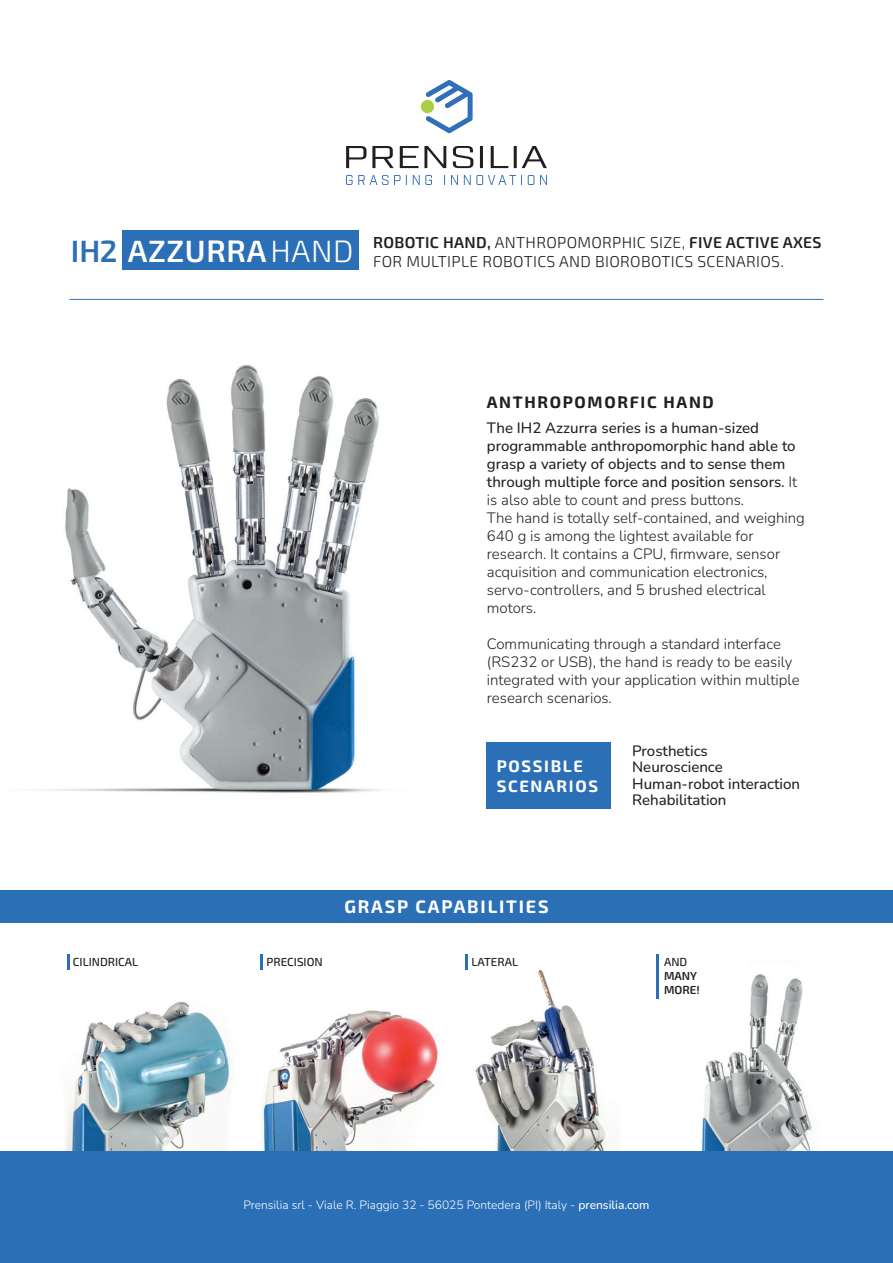
<style>
.page{position:relative;width:893px;height:1263px;background:#fff}
.page>*{position:absolute;margin:0;border:0;box-sizing:border-box;transform-origin:0 0}
.t1{font:600 30.75px "Exo 2";color:#2b6fb7}
.t2{font:700 18px "Exo 2";letter-spacing:.1em;color:#fff}
.t3{font:700 16.5px "Exo 2";letter-spacing:.1em;color:#231f20}
.t4{font:700 16.5px/19.8px "Exo 2";letter-spacing:.1em;color:#fff}
.t5{font:300 15.75px/18.9px "Exo 2";letter-spacing:.02em;color:#231f20}
.t6{font:300 15px/18px "Nunito";color:#231f20}
.t7{font:500 15px/16.5px "Nunito";color:#231f20}
.t8{font:300 12px "Nunito";color:#fff}
.t9{font:500 11.7px "Exo 2";color:#231f20}
.t10{font:600 11.7px/14px "Exo 2";color:#231f20}
.s1{font-weight:600}
.s2{font-weight:500}
</style>
<div class="page">
<img style="left:41px;top:298px;width:404px;height:495px">
<hr style="left:70px;top:299px;width:753px;height:1px;background:#366fb7">
<div style="left:122px;top:230px;width:237px;height:40px;background:#2b6fb7"></div>
<div style="left:487px;top:743px;width:124px;height:66px;background:#2b6fb7"></div>
<div style="left:0;top:890px;width:893px;height:33px;background:#2b6fb7"></div>
<img style="left:253px;top:964px;width:188px;height:188px">
<img style="left:452px;top:964px;width:188px;height:188px">
<img style="left:651px;top:960px;width:188px;height:192px">
<img style="left:54px;top:1001px;width:188px;height:151px">
<div style="left:0;top:1152px;width:893px;height:111px;background:#2b6fb7"></div>
<hr style="left:67px;top:954px;width:3px;height:16px;background:#2b6fb7">
<svg style="left:261px;top:954px;width:2px;height:16px"></svg>
<svg style="left:466px;top:954px;width:2px;height:16px"></svg>
<hr style="left:656px;top:954px;width:2px;height:45px;background:#2b6fb7">
<svg style="left:346px;top:175px;width:201px;height:10px"></svg>
<svg style="left:346px;top:146px;width:201px;height:22px"></svg>
<svg style="left:425px;top:80px;width:48px;height:53px"></svg>
<div style="left:421px;top:100px;width:13px;height:13px;background:#a8cf44;border-radius:50%"></div>
<h1 class="t1" style="left:71px;top:229px;width:48px">IH2</h1>
<p class="t5" style="left:128px;top:233px;width:695px;text-indent:245px"><span class="s1">ROBOTIC HAND,</span> ANTHROPOMORPHIC SIZE, <span class="s1">FIVE ACTIVE AXES<br></span><sup>AZZURRA</sup> <sup>HAND</sup> FOR MULTIPLE ROBOTICS AND BIOROBOTICS SCENARIOS.</p>
<p class="t3" style="left:487px;top:391px;width:229px">ANTHROPOMORFIC HAND</p>
<p class="t6" style="left:487px;top:418px;width:319px"><span class="s2">The IH2 Azzurra series is a human-sized programmable anthropomorphic hand able to grasp a variety of objects and to sense them through multiple force and position sensors.</span> It is also able to count and press buttons.<br>The hand is totally self-contained, and weighing 640 g is among the lightest available for research. It contains a CPU, firmware, sensor acquisition and communication electronics, servo-controllers, and 5 brushed electrical motors.</p>
<p class="t6" style="left:487px;top:634px;width:314px">Communicating through a standard interface (RS232 or USB), the hand is ready to be easily integrated with your application within multiple research scenarios.</p>
<p class="t4" style="left:497px;top:756px;width:103px">POSSIBLE<br>SCENARIOS</p>
<p class="t7" style="left:632px;top:742px;width:169px">Prosthetics<br>Neuroscience<br>Human-robot interaction<br>Rehabilitation</p>
<p class="t2" style="left:344px;top:894px;width:206px">GRASP CAPABILITIES</p>
<p class="t9" style="left:73px;top:954px;width:67px">CILINDRICAL</p>
<p class="t9" style="left:267px;top:954px;width:58px">PRECISION</p>
<p class="t9" style="left:471px;top:954px;width:48px">LATERAL</p>
<p class="t9" style="left:664px;top:954px;width:25px">AND</p>
<p class="t10" style="left:664px;top:968px;width:37px">MANY<br>MORE!</p>
<p class="t8" style="left:243px;top:1196px;width:408px">Prensilia srl - Viale R. Piaggio 32 - 56025 Pontedera (PI) Italy - <span class="s2">prensilia.com</span></p>
</div>
